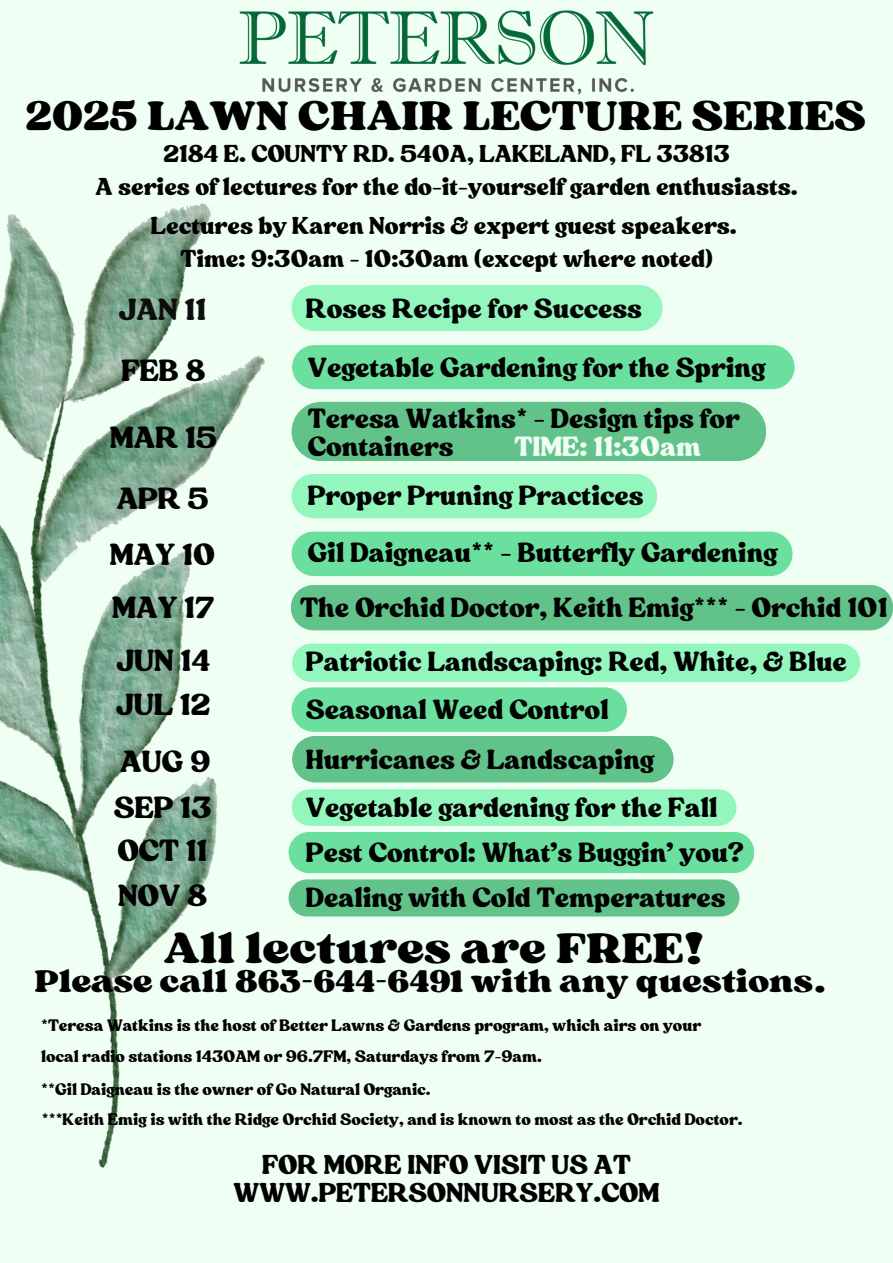
<style>
.page{position:relative;width:893px;height:1263px;background:#f0fff4}
.page>*{position:absolute;margin:0;border:0;box-sizing:border-box;transform-origin:0 0}
.t1{font:45px "Sergio Trendy";color:#000}
.t2{font:43.5px "Sergio Trendy";color:#000}
.t3{font:41.4px "Skillet";color:#000}
.t4{font:41.4px "Skillet";color:#0e0e0e}
.t5{font:37.5px/28.1px "Skillet";color:#000}
.t6{font:37.5px "Skillet";color:#f0fff4}
.t7{font:36.9px/27.6px "Skillet";color:#000;text-align:center}
.t8{font:33px/39.4px "Skillet";color:#000;text-align:center}
.t9{font:33px "Sergio Trendy";color:#000}
.t10{font:22.5px/31.5px "Skillet";color:#000}
</style>
<div class="page">
<img style="left:0;top:203px;width:313px;height:964px">
<div style="left:291px;top:285px;width:371px;height:46px;background:#92f6bd;border-radius:23px"></div>
<div style="left:292px;top:345px;width:502px;height:44px;background:#6bdf9d;border-radius:22px"></div>
<div style="left:291px;top:585px;width:602px;height:45px;background:#61c28a"></div>
<div style="left:288px;top:879px;width:451px;height:37px;background:#61c28a"></div>
<img style="left:239px;top:10px;width:415px;height:85px">
<div style="left:291px;top:402px;width:475px;height:59px;background:#61c28a"></div>
<div style="left:291px;top:474px;width:366px;height:44px;background:#92f6bd"></div>
<div style="left:291px;top:531px;width:501px;height:45px;background:#6bdf9d"></div>
<div style="left:291px;top:687px;width:336px;height:45px;background:#6bdf9d;border-radius:22px"></div>
<div style="left:292px;top:736px;width:381px;height:46px;background:#61c28a"></div>
<svg style="left:291px;top:789px;width:445px;height:37px;background:#94f6be"></svg>
<div style="left:288px;top:832px;width:466px;height:41px;background:#6bdf9d"></div>
<div style="left:292px;top:644px;width:568px;height:38px;background:#92f6bd"></div>
<p class="t2" style="left:26px;top:88px;width:841px">2025 LAWN CHAIR LECTURE SERIES</p>
<h1 class="t8" style="left:164px;top:134px;width:567px">2184 E. COUNTY RD. 540A, LAKELAND, FL 33813</h1>
<h1 class="t8" style="left:95px;top:167px;width:703px">A series of lectures for the do-it-yourself garden enthusiasts.<br>Lectures by Karen Norris &amp; expert guest speakers.</h1>
<h1 class="t8" style="left:180px;top:239px;width:534px">Time: 9:30am - 10:30am (except where noted)</h1>
<h3 class="t4" style="left:119px;top:289px;width:89px">JAN 11</h3>
<h3 class="t3" style="left:121px;top:350px;width:85px">FEB 8</h3>
<h3 class="t3" style="left:110px;top:417px;width:109px">MAR 15</h3>
<h3 class="t3" style="left:117px;top:478px;width:93px">APR 5</h3>
<h3 class="t3" style="left:110px;top:534px;width:107px">MAY 10</h3>
<h4 class="t5" style="left:306px;top:294px;width:337px">Roses Recipe for Success</h4>
<p class="t5" style="left:308px;top:354px;width:459px">Vegetable Gardening for the Spring</p>
<h1 class="t5" style="left:308px;top:404px;width:434px">Teresa Watkins* - Design tips for<br>Containers</h1>
<h1 class="t6" style="left:514px;top:428px;width:188px">TIME: 11:30am</h1>
<h1 class="t5" style="left:308px;top:482px;width:337px">Proper Pruning Practices</h1>
<h1 class="t5" style="left:308px;top:538px;width:471px">Gil Daigneau** - Butterfly Gardening</h1>
<p class="t3" style="left:112px;top:587px;width:104px">MAY 17</p>
<p class="t5" style="left:300px;top:594px;width:589px">The Orchid Doctor, Keith Emig*** - Orchid 101</p>
<h3 class="t3" style="left:116px;top:640px;width:95px">JUN 14</h3>
<h1 class="t5" style="left:306px;top:648px;width:542px">Patriotic Landscaping: Red, White, &amp; Blue</h1>
<h3 class="t3" style="left:116px;top:684px;width:95px">JUL 12</h3>
<h3 class="t3" style="left:120px;top:740px;width:92px">AUG 9</h3>
<h3 class="t3" style="left:114px;top:787px;width:99px">SEP 13</h3>
<h3 class="t3" style="left:118px;top:829px;width:91px">OCT 11</h3>
<h3 class="t5" style="left:306px;top:838px;width:439px">Pest Control: What’s Buggin’ you?</h3>
<h1 class="t5" style="left:306px;top:695px;width:304px">Seasonal Weed Control</h1>
<h1 class="t5" style="left:306px;top:746px;width:350px">Hurricanes &amp; Landscaping</h1>
<h1 class="t5" style="left:306px;top:793px;width:413px">Vegetable gardening for the Fall</h1>
<h5 class="t3" style="left:118px;top:875px;width:90px">NOV 8</h5>
<h1 class="t5" style="left:306px;top:883px;width:421px">Dealing with Cold Temperatures</h1>
<h1 class="t1" style="left:164px;top:920px;width:542px">All lectures are FREE!</h1>
<h1 class="t9" style="left:35px;top:960px;width:794px">Please call 863-644-6491 with any questions.</h1>
<h3 class="t10" style="left:41px;top:1009px;width:661px">*Teresa Watkins is the host of Better Lawns &amp; Gardens program, which airs on your local radio stations 1430AM or 96.7FM, Saturdays from 7-9am.</h3>
<h5 class="t10" style="left:41px;top:1073px;width:391px">**Gil Daigneau is the owner of Go Natural Organic.</h5>
<p class="t10" style="left:42px;top:1103px;width:702px">***Keith Emig is with the Ridge Orchid Society, and is known to most as the Orchid Doctor.</p>
<h1 class="t7" style="left:234px;top:1151px;width:427px">FOR MORE INFO VISIT US AT<br>WWW.PETERSONNURSERY.COM</h1>
</div>
